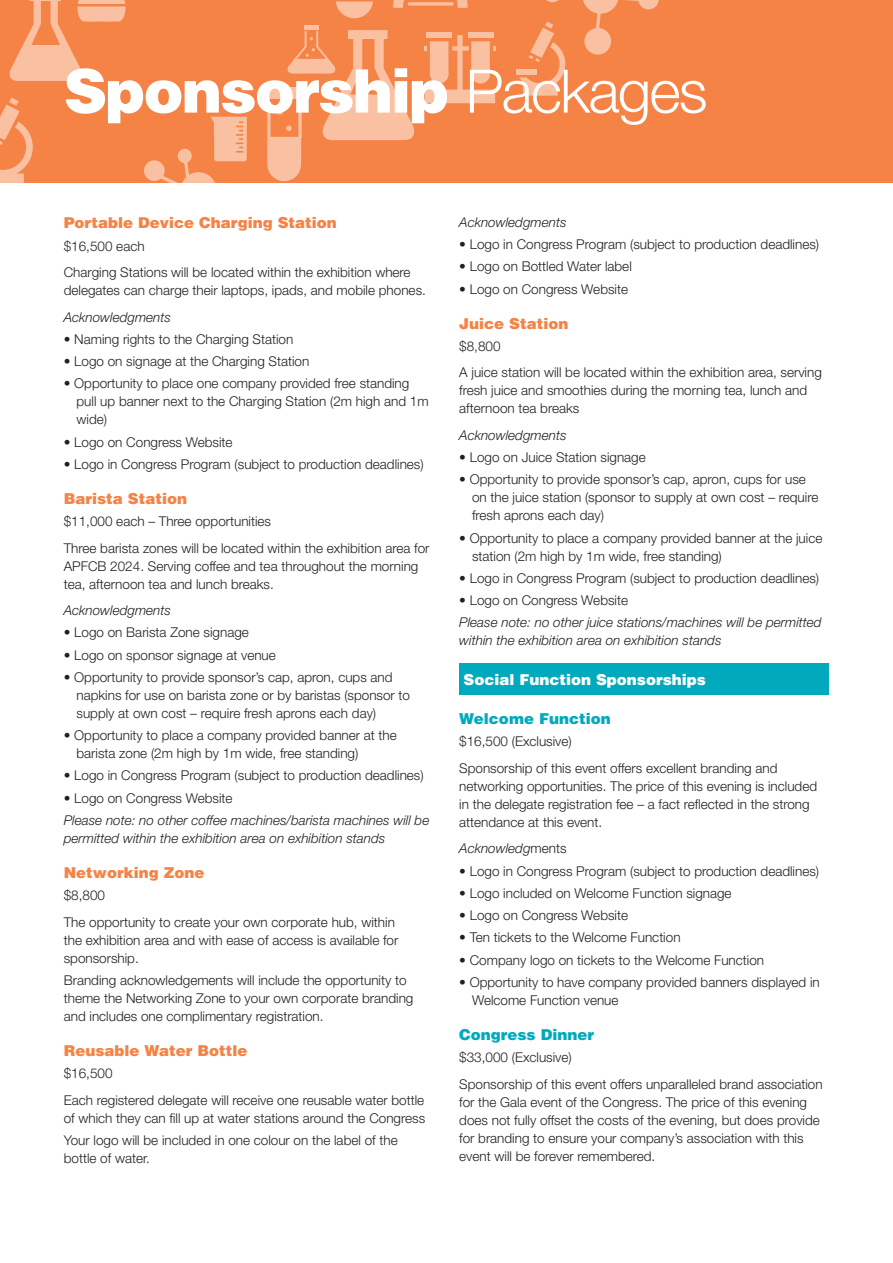
<style>
.page{position:relative;width:893px;height:1263px;background:#fff}
.page>*{position:absolute;margin:0;border:0;box-sizing:border-box;transform-origin:0 0}
.t1{font:900 60px "Helvetica";letter-spacing:-.03em;color:#fff}
.t2{font:900 15px "Helvetica";color:#f58345}
.t3{font:900 15px "Helvetica";color:#00aabc}
.t4{font:900 15px "Helvetica";color:#fff}
.t5{font:300 13.5px/18px "Helvetica Neue";color:#231f20}
.t6{font:italic 300 13.5px/18px "Helvetica Neue";color:#231f20}
.s1{font-family:"Helvetica Neue";font-weight:300}
.s2{font-style:normal}
</style>
<div class="page">
<div style="left:0;top:0;width:893px;height:183px;background:#f58345"></div>
<div style="left:263px;top:87px;width:42px;height:11px;background:#f9c0a1"></div>
<svg style="left:393px;top:0;width:75px;height:8px"></svg>
<svg style="left:408px;top:2px;width:46px;height:4px"></svg>
<svg style="left:9px;top:0;width:117px;height:81px"></svg>
<hr style="left:304px;top:25px;width:15px;height:4px;background:#f9c0a1">
<svg style="left:267px;top:30px;width:229px;height:151px"></svg>
<div style="left:517px;top:69px;width:20px;height:6px;background:#f9c0a1"></div>
<svg style="left:519px;top:0;width:140px;height:96px"></svg>
<svg style="left:336px;top:2px;width:37px;height:16px"></svg>
<svg style="left:0;top:97px;width:33px;height:86px"></svg>
<svg style="left:144px;top:117px;width:103px;height:66px"></svg>
<div style="left:459px;top:663px;width:370px;height:32px;background:#00aabc"></div>
<p class="t1" style="left:64px;top:52px;width:645px">Sponsorship <span class="s1">Packages</span></p>
<p class="t2" style="left:64px;top:213px;width:275px">Portable Device Charging Station</p>
<p class="t5" style="left:64px;top:236px;width:82px">$16,500 each</p>
<p class="t5" style="left:64px;top:263px;width:364px">Charging Stations will be located within the exhibition where delegates can charge their laptops, ipads, and mobile phones.</p>
<p class="t6" style="left:64px;top:308px;width:109px">Acknowledgments</p>
<p class="t5" style="left:64px;top:330px;width:231px">• Naming rights to the Charging Station</p>
<p class="t5" style="left:64px;top:352px;width:247px">• Logo on signage at the Charging Station</p>
<p class="t5" style="left:77px;top:374px;width:354px;text-indent:-13px">• Opportunity to place one company provided free standing pull up banner next to the Charging Station (2m high and 1m wide)</p>
<p class="t5" style="left:64px;top:433px;width:170px">• Logo on Congress Website</p>
<p class="t5" style="left:64px;top:455px;width:361px">• Logo in Congress Program (subject to production deadlines)</p>
<p class="t2" style="left:64px;top:489px;width:125px">Barista Station</p>
<p class="t5" style="left:64px;top:512px;width:209px">$11,000 each – Three opportunities</p>
<p class="t5" style="left:64px;top:539px;width:367px">Three barista zones will be located within the exhibition area for<br>APFCB 2024. Serving coffee and tea throughout the morning tea, afternoon tea and lunch breaks.</p>
<p class="t6" style="left:64px;top:601px;width:109px">Acknowledgments</p>
<p class="t5" style="left:64px;top:623px;width:187px">• Logo on Barista Zone signage</p>
<p class="t5" style="left:64px;top:646px;width:214px">• Logo on sponsor signage at venue</p>
<p class="t5" style="left:77px;top:668px;width:335px;text-indent:-13px">• Opportunity to provide sponsor’s cap, apron, cups and napkins for use on barista zone or by baristas (sponsor to supply at own cost – require fresh aprons each day)</p>
<p class="t5" style="left:77px;top:726px;width:322px;text-indent:-13px">• Opportunity to place a company provided banner at the barista zone (2m high by 1m wide, free standing)</p>
<p class="t5" style="left:64px;top:766px;width:361px">• Logo in Congress Program (subject to production deadlines)</p>
<p class="t5" style="left:64px;top:789px;width:170px">• Logo on Congress Website</p>
<p class="t6" style="left:64px;top:811px;width:367px">Please note: no other coffee machines/barista machines will be permitted within the exhibition area on exhibition stands</p>
<p class="t2" style="left:64px;top:863px;width:142px">Networking Zone</p>
<p class="t5" style="left:64px;top:886px;width:43px">$8,800</p>
<p class="t5" style="left:64px;top:913px;width:336px">The opportunity to create your own corporate hub, within the exhibition area and with ease of access is available for sponsorship.</p>
<p class="t5" style="left:64px;top:971px;width:351px">Branding acknowledgements will include the opportunity to theme the Networking Zone to your own corporate branding and includes one complimentary registration.</p>
<p class="t2" style="left:64px;top:1041px;width:185px">Reusable Water Bottle</p>
<p class="t5" style="left:64px;top:1064px;width:50px">$16,500</p>
<p class="t5" style="left:64px;top:1091px;width:363px">Each registered delegate will receive one reusable water bottle of which they can fill up at water stations around the Congress</p>
<p class="t5" style="left:64px;top:1131px;width:335px">Your logo will be included in one colour on the label of the bottle of water.</p>
<p class="t6" style="left:459px;top:213px;width:109px">Acknowledgments</p>
<p class="t5" style="left:459px;top:235px;width:361px">• Logo in Congress Program (subject to production deadlines)</p>
<p class="t5" style="left:459px;top:257px;width:174px">• Logo on Bottled Water label</p>
<p class="t5" style="left:459px;top:280px;width:170px">• Logo on Congress Website</p>
<p class="t2" style="left:459px;top:313px;width:111px">Juice Station</p>
<p class="t5" style="left:459px;top:337px;width:43px">$8,800</p>
<p class="t5" style="left:459px;top:363px;width:364px">A juice station will be located within the exhibition area, serving fresh juice and smoothies during the morning tea, lunch and afternoon tea breaks</p>
<p class="t6" style="left:459px;top:426px;width:109px">Acknowledgments</p>
<p class="t5" style="left:459px;top:448px;width:188px">• Logo on Juice Station signage</p>
<p class="t5" style="left:472px;top:470px;width:348px;text-indent:-13px">• Opportunity to provide sponsor’s cap, apron, cups for use on the juice station (sponsor to supply at own cost – require fresh aprons each day)</p>
<p class="t5" style="left:472px;top:529px;width:352px;text-indent:-13px">• Opportunity to place a company provided banner at the juice station (2m high by 1m wide, free standing)</p>
<p class="t5" style="left:459px;top:569px;width:361px">• Logo in Congress Program (subject to production deadlines)</p>
<p class="t5" style="left:459px;top:591px;width:170px">• Logo on Congress Website</p>
<p class="t6" style="left:459px;top:613px;width:364px">Please note: no other juice stations/machines will be permitted within the exhibition area on exhibition stands</p>
<p class="t4" style="left:463px;top:669px;width:244px">Social Function Sponsorships</p>
<p class="t3" style="left:459px;top:709px;width:153px">Welcome Function</p>
<p class="t5" style="left:459px;top:732px;width:114px">$16,500 (Exclusive)</p>
<p class="t5" style="left:459px;top:759px;width:359px">Sponsorship of this event offers excellent branding and networking opportunities. The price of this evening is included in the delegate registration fee – a fact reflected in the strong attendance at this event.</p>
<p class="t6" style="left:459px;top:839px;width:109px">Acknowledg<span class="s2">ments</span></p>
<p class="t5" style="left:459px;top:861px;width:361px">• Logo in Congress Program (subject to production deadlines)</p>
<p class="t5" style="left:459px;top:884px;width:274px">• Logo included on Welcome Function signage</p>
<p class="t5" style="left:459px;top:906px;width:170px">• Logo on Congress Website</p>
<p class="t5" style="left:459px;top:928px;width:223px">• Ten tickets to the Welcome Function</p>
<p class="t5" style="left:459px;top:950px;width:306px">• Company logo on tickets to the Welcome Function</p>
<p class="t5" style="left:472px;top:973px;width:349px;text-indent:-13px">• Opportunity to have company provided banners displayed in<br>Welcome Function venue</p>
<p class="t3" style="left:459px;top:1025px;width:136px">Congress Dinner</p>
<p class="t5" style="left:459px;top:1048px;width:114px">$33,000 (Exclusive)</p>
<p class="t5" style="left:459px;top:1074px;width:365px">Sponsorship of this event offers unparalleled brand association for the Gala event of the Congress. The price of this evening does not fully offset the costs of the evening, but does provide for branding to ensure your company’s association with this event will be forever remembered.</p>
</div>
